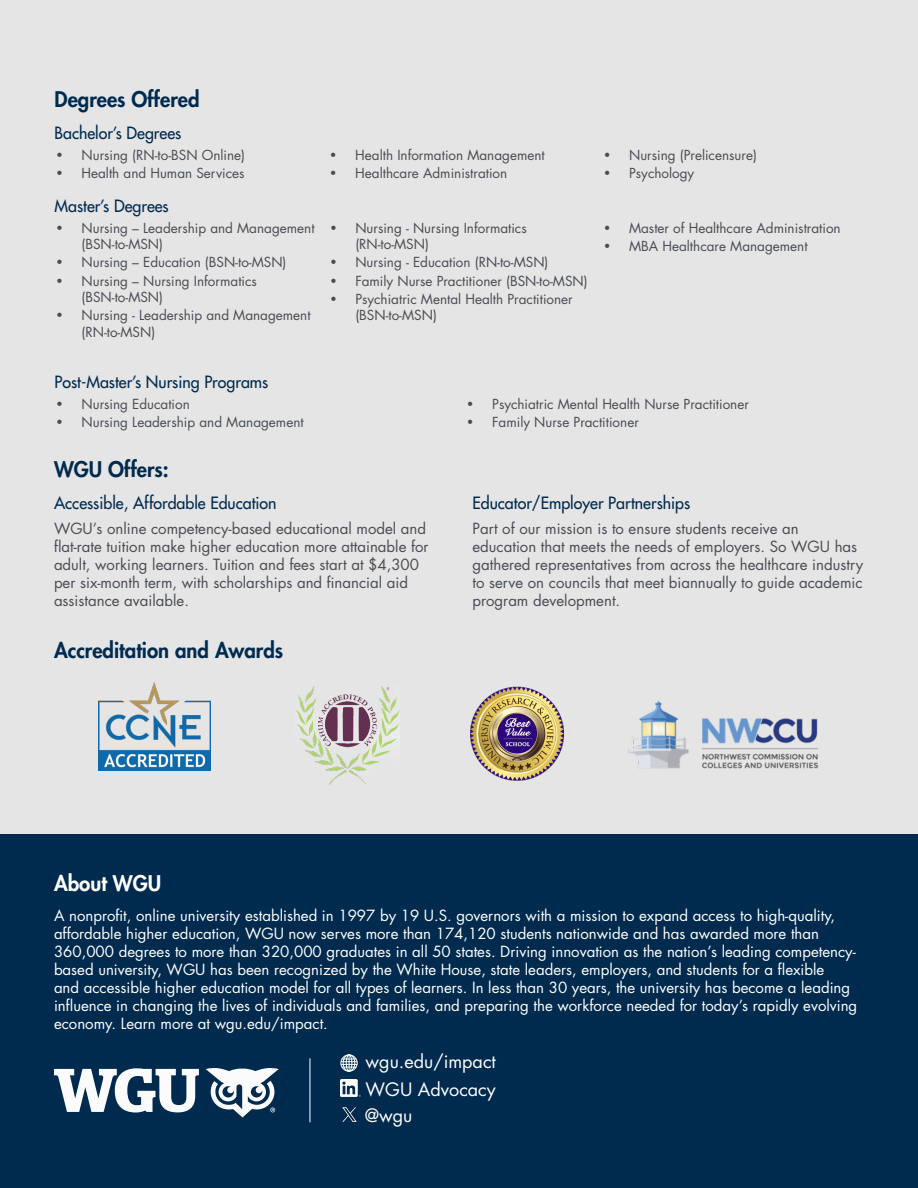
<style>
.page{position:relative;width:918px;height:1188px;background:#e5e5e5}
.page>*{position:absolute;margin:0;border:0;box-sizing:border-box;transform-origin:0 0}
.t1{font:800 21px "Futura Std";color:#002a4e}
.t2{font:800 21px "Futura Std";color:#fff}
.t3{font:18px "Futura Std";color:#fff}
.t4{font:500 16.5px "Futura Std";color:#002a4e}
.t5{font:15px/18px "Futura Std";color:#fff}
.t6{font:15px/18px "Futura Std";color:#474c55}
.t7{font:13.5px/16.5px "Futura Std";color:#474c55}
.s1{font-family:"Futura";font-weight:500}
</style>
<div class="page">
<div style="left:0;top:835px;width:918px;height:353px;background:#002a4e"></div>
<img style="left:470px;top:686px;width:95px;height:95px">
<img style="left:295px;top:687px;width:105px;height:98px">
<img style="left:98px;top:683px;width:112px;height:87px">
<img style="left:628px;top:700px;width:191px;height:69px">
<svg style="left:54px;top:1068px;width:145px;height:44px"></svg>
<svg style="left:206px;top:1068px;width:73px;height:49px"></svg>
<img style="left:342px;top:1107px;width:15px;height:15px">
<img style="left:341px;top:1080px;width:20px;height:17px">
<hr style="left:310px;top:1058px;width:1px;height:64px;background:#fff">
<div style="left:341px;top:1055px;width:17px;height:17px;border:1px solid #fff;border-radius:50%"></div>
<div style="left:343px;top:1055px;width:12px;height:17px;border:1px solid #fff;border-radius:50%"></div>
<div style="left:346px;top:1055px;width:6px;height:17px;border:1px solid #fff;border-radius:50%"></div>
<svg style="left:341px;top:1055px;width:16px;height:16px"></svg>
<h1 class="t1" style="left:55px;top:86px;width:147px">Degrees Offered</h1>
<p class="t4" style="left:55px;top:123px;width:128px">Bachelor’s Degrees</p>
<p class="t7" style="left:55px;top:147px;width:192px"><span class="s1">•</span> Nursing (RN-to-BSN Online)</p>
<p class="t7" style="left:55px;top:165px;width:192px"><span class="s1">•</span> Health and Human Services</p>
<p class="t4" style="left:55px;top:195px;width:116px">Master’s Degrees</p>
<p class="t7" style="left:82px;top:220px;width:235px;text-indent:-27px"><span class="s1">•</span> Nursing – Leadership and Management (BSN-to-MSN)</p>
<p class="t7" style="left:55px;top:254px;width:233px"><span class="s1">•</span> Nursing – Education (BSN-to-MSN)</p>
<p class="t7" style="left:82px;top:273px;width:177px;text-indent:-27px"><span class="s1">•</span> Nursing – Nursing Informatics (BSN-to-MSN)</p>
<p class="t7" style="left:82px;top:307px;width:231px;text-indent:-27px"><span class="s1">•</span> Nursing - Leadership and Management (RN-to-MSN)</p>
<p class="t4" style="left:55px;top:372px;width:215px">Post-Master’s Nursing Programs</p>
<p class="t7" style="left:55px;top:396px;width:137px"><span class="s1">•</span> Nursing Education</p>
<p class="t7" style="left:55px;top:414px;width:251px"><span class="s1">•</span> Nursing Leadership and Management</p>
<h1 class="t1" style="left:54px;top:456px;width:116px">WGU Offers:</h1>
<p class="t7" style="left:328px;top:147px;width:218px"><span class="s1">•</span> Health Information Management</p>
<p class="t7" style="left:328px;top:165px;width:180px"><span class="s1">•</span> Healthcare Administration</p>
<p class="t7" style="left:355px;top:220px;width:173px;text-indent:-27px"><span class="s1">•</span> Nursing - Nursing Informatics (RN-to-MSN)</p>
<p class="t7" style="left:328px;top:254px;width:222px"><span class="s1">•</span> Nursing - Education (RN-to-MSN)</p>
<p class="t7" style="left:328px;top:273px;width:261px"><span class="s1">•</span> Family Nurse Practitioner (BSN-to-MSN)</p>
<p class="t7" style="left:355px;top:291px;width:219px;text-indent:-27px"><span class="s1">•</span> Psychiatric Mental Health Practitioner (BSN-to-MSN)</p>
<p class="t7" style="left:602px;top:147px;width:156px"><span class="s1">•</span> Nursing (Prelicensure)</p>
<p class="t7" style="left:602px;top:165px;width:94px"><span class="s1">•</span> Psychology</p>
<p class="t7" style="left:602px;top:220px;width:240px"><span class="s1">•</span> Master of Healthcare Administration</p>
<p class="t7" style="left:602px;top:238px;width:207px"><span class="s1">•</span> MBA Healthcare Management</p>
<p class="t7" style="left:465px;top:396px;width:285px"><span class="s1">•</span> Psychiatric Mental Health Nurse Practitioner</p>
<p class="t7" style="left:465px;top:414px;width:175px"><span class="s1">•</span> Family Nurse Practitioner</p>
<p class="t4" style="left:54px;top:492px;width:224px">Accessible, Affordable Education</p>
<p class="t6" style="left:54px;top:519px;width:376px">WGU’s online competency-based educational model and flat-rate tuition make higher education more attainable for adult, working learners. Tuition and fees start at $4,300 per six-month term, with scholarships and financial aid assistance available.</p>
<h1 class="t1" style="left:54px;top:637px;width:231px">Accreditation and Awards</h1>
<p class="t4" style="left:472px;top:492px;width:219px">Educator/Employer Partnerships</p>
<p class="t6" style="left:472px;top:519px;width:392px">Part of our mission is to ensure students receive an education that meets the needs of employers. So WGU has gathered representatives from across the healthcare industry to serve on councils that meet biannually to guide academic program development.</p>
<h1 class="t2" style="left:54px;top:870px;width:109px">About WGU</h1>
<p class="t5" style="left:54px;top:906px;width:805px">A nonprofit, online university established in 1997 by 19 U.S. governors with a mission to expand access to high-quality, affordable higher education, WGU now serves more than 174,120 students nationwide and has awarded more than 360,000 degrees to more than 320,000 graduates in all 50 states. Driving innovation as the nation’s leading competency&shy;based university, WGU has been recognized by the White House, state leaders, employers, and students for a flexible<br>and accessible higher education model for all types of learners. In less than 30 years, the university has become a leading influence in changing the lives of individuals and families, and preparing the workforce needed for today’s rapidly evolving economy. Learn more at wgu.edu/impact.</p>
<p class="t3" style="left:366px;top:1050px;width:132px">wgu.edu/impact</p>
<p class="t3" style="left:365px;top:1104px;width:49px">@wgu</p>
<p class="t3" style="left:366px;top:1078px;width:132px">WGU Advocacy</p>
</div>
